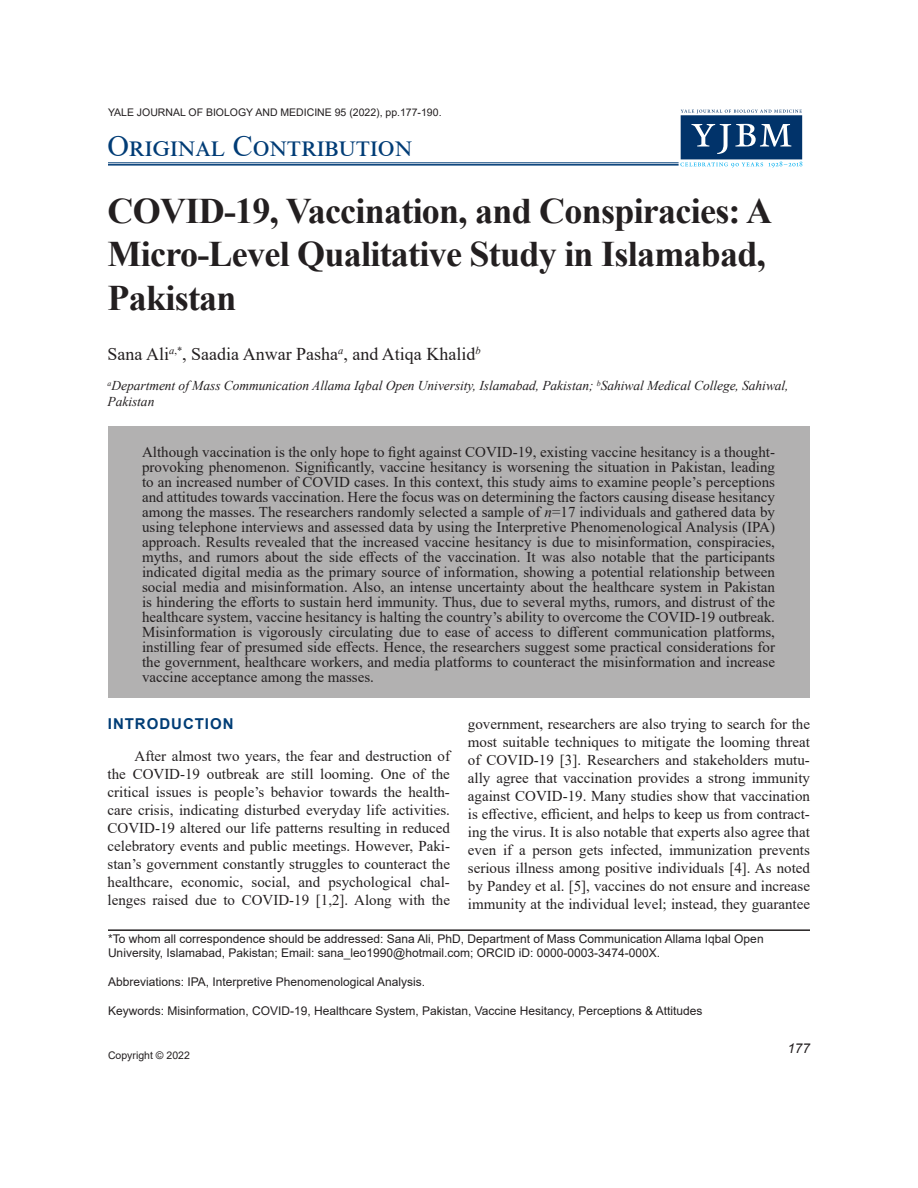
<style>
.page{position:relative;width:918px;height:1188px;background:#fff}
.page>*{position:absolute;margin:0;border:0;box-sizing:border-box;transform-origin:0 0}
.t1{font:700 36px/43.2px "Times New Roman";letter-spacing:-.02em;color:#231f20}
.t2{font:30px "Times New Roman";letter-spacing:.075em;color:#013c76}
.t3{font:18px "Times New Roman";color:#231f20}
.t4{font:15px/18px "Times New Roman";color:#231f20;text-align:justify}
.t5{font:700 15px "Arial";letter-spacing:.065em;color:#003d76}
.t6{font:italic 13.5px/16.2px "Times New Roman";letter-spacing:-.005em;color:#231f20}
.t7{font:italic 13.5px "Arial";color:#231f20}
.t8{font:12px/14.4px "Arial";color:#231f20}
.t9{font:10.5px "Arial";color:#231f20}
.s1{font-style:italic}
</style>
<div class="page">
<svg style="left:680px;top:110px;width:122px;height:58px"></svg>
<hr style="left:108px;top:163px;width:571px;height:1px;background:#013c76">
<hr style="left:108px;top:164px;width:571px;height:2px;background:#013c76">
<div style="left:108px;top:427px;width:702px;height:271px;background:#b2b1b1"></div>
<hr style="left:108px;top:929px;width:702px;height:2px;background:#231f20">
<p class="t9" style="left:108px;top:105px;width:335px">YALE JOURNAL OF BIOLOGY AND MEDICINE 95 (2022), pp.177-190.</p>
<h2 class="t2" style="left:108px;top:124px;width:304px">Original Contribution</h2>
<h1 class="t1" style="left:108px;top:188px;width:666px">COVID-19, Vaccination, and Conspiracies: A<br>Micro-Level Qualitative Study in Islamabad,<br>Pakistan</h1>
<p class="t3" style="left:108px;top:342px;width:375px">Sana Ali<sup>a</sup><sup>,*</sup>, Saadia Anwar Pasha<sup>a</sup>, and Atiqa Khalid<sup>b</sup></p>
<p class="t6" style="left:108px;top:377px;width:683px"><sup>a</sup>Department of Mass Communication Allama Iqbal Open University, Islamabad, Pakistan; <sup>b</sup>Sahiwal Medical College, Sahiwal,<br>Pakistan</p>
<p class="t4" style="left:142px;top:444px;width:635px;line-height:15px">Although vaccination is the only hope to fight against COVID-19, existing vaccine hesitancy is a thought&shy;provoking phenomenon. Significantly, vaccine hesitancy is worsening the situation in Pakistan, leading to an increased number of COVID cases. In this context, this study aims to examine people’s perceptions and attitudes towards vaccination. Here the focus was on determining the factors causing disease hesitancy among the masses. The researchers randomly selected a sample of <span class="s1">n</span>=17 individuals and gathered data by using telephone interviews and assessed data by using the Interpretive Phenomenological Analysis (IPA) approach. Results revealed that the increased vaccine hesitancy is due to misinformation, conspiracies, myths, and rumors about the side effects of the vaccination. It was also notable that the participants indicated digital media as the primary source of information, showing a potential relationship between social media and misinformation. Also, an intense uncertainty about the healthcare system in Pakistan is hindering the efforts to sustain herd immunity. Thus, due to several myths, rumors, and distrust of the healthcare system, vaccine hesitancy is halting the country’s ability to overcome the COVID-19 outbreak.<br>Misinformation is vigorously circulating due to ease of access to different communication platforms, instilling fear of presumed side effects. Hence, the researchers suggest some practical considerations for the government, healthcare workers, and media platforms to counteract the misinformation and increase vaccine acceptance among the masses.</p>
<p class="t5" style="left:108px;top:713px;width:127px">INTRODUCTION</p>
<p class="t4" style="left:108px;top:746px;width:344px;text-indent:27px">After almost two years, the fear and destruction of the COVID-19 outbreak are still looming. One of the critical issues is people’s behavior towards the health&shy;care crisis, indicating disturbed everyday life activities.<br>COVID-19 altered our life patterns resulting in reduced celebratory events and public meetings. However, Paki&shy;stan’s government constantly struggles to counteract the healthcare, economic, social, and psychological chal&shy;lenges raised due to COVID-19 [1,2]. Along with the</p>
<p class="t4" style="left:468px;top:714px;width:344px">government, researchers are also trying to search for the most suitable techniques to mitigate the looming threat of COVID-19 [3]. Researchers and stakeholders mutu&shy;ally agree that vaccination provides a strong immunity against COVID-19. Many studies show that vaccination is effective, efficient, and helps to keep us from contract&shy;ing the virus. It is also notable that experts also agree that even if a person gets infected, immunization prevents serious illness among positive individuals [4]. As noted by Pandey et al. [5], vaccines do not ensure and increase immunity at the individual level; instead, they guarantee</p>
<p class="t8" style="left:108px;top:931px;width:657px">*To whom all correspondence should be addressed: Sana Ali, PhD, Department of Mass Communication Allama Iqbal Open<br>University, Islamabad, Pakistan; Email: sana_leo1990@hotmail.com; ORCID iD: 0000-0003-3474-000X.</p>
<p class="t8" style="left:108px;top:975px;width:319px">Abbreviations: IPA, Interpretive Phenomenological Analysis.</p>
<p class="t8" style="left:108px;top:1003px;width:596px">Keywords: Misinformation, COVID-19, Healthcare System, Pakistan, Vaccine Hesitancy, Perceptions &amp; Attitudes</p>
<p class="t9" style="left:108px;top:1048px;width:83px">Copyright © 2022</p>
<p class="t7" style="left:787px;top:1040px;width:24px">177</p>
</div>
